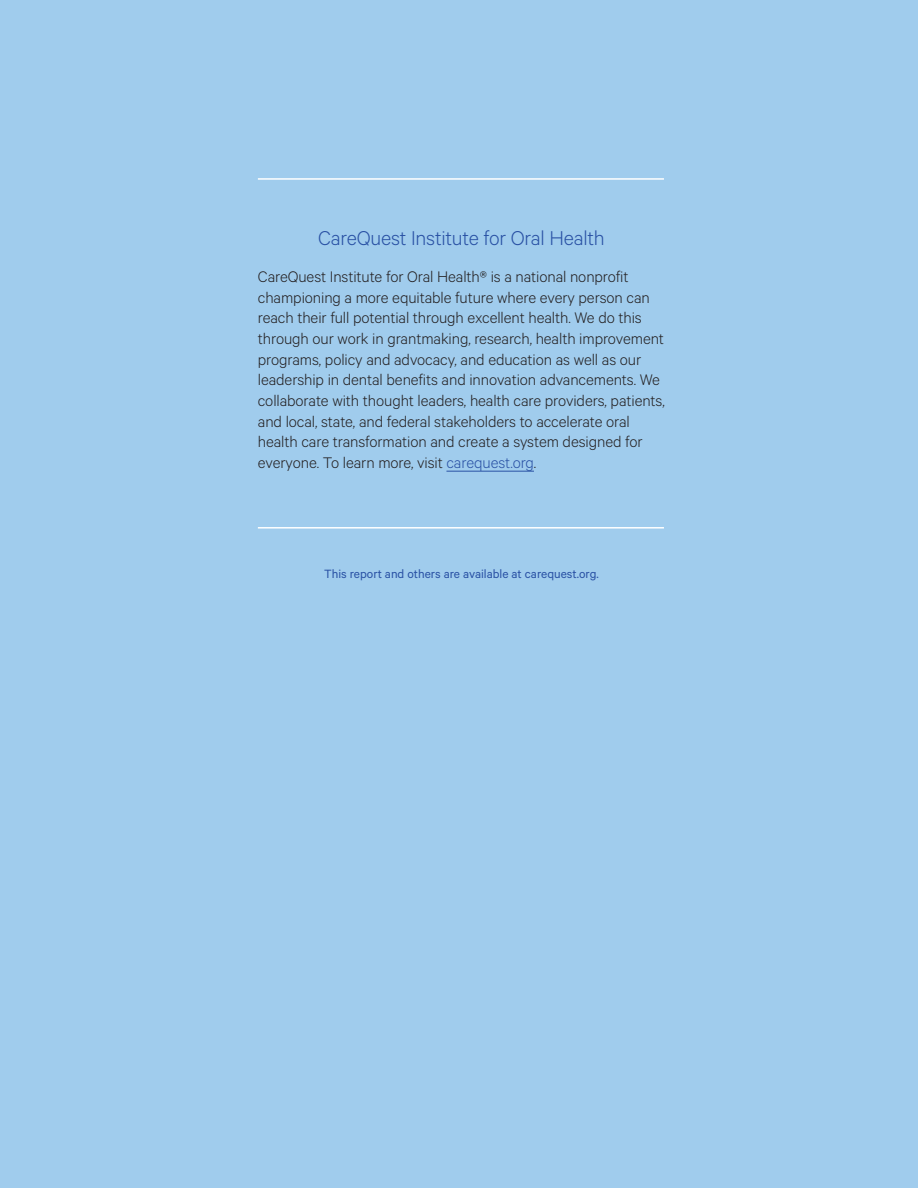
<style>
.page{position:relative;width:918px;height:1188px;background:#a0cced}
.page>*{position:absolute;margin:0;border:0;box-sizing:border-box;transform-origin:0 0}
.t1{font:300 22.5px "Calibre";letter-spacing:-.01em;color:#2951a4}
.t2{font:300 17.25px/20.7px "Calibre";letter-spacing:-.005em;color:#231f20}
.t3{font:13.5px "Calibre";color:#2951a4}
.s1{color:#2951a4}
</style>
<div class="page">
<hr style="left:446px;top:471px;width:88px;height:1px;background:#2951a4">
<hr style="left:258px;top:527px;width:406px;height:2px;background:#fff">
<hr style="left:258px;top:178px;width:406px;height:2px;background:#fff">
<h1 class="t1" style="left:318px;top:225px;width:288px">CareQuest Institute for Oral Health</h1>
<p class="t2" style="left:258px;top:265px;width:408px">CareQuest Institute for Oral Health® is a national nonprofit championing a more equitable future where every person can reach their full potential through excellent health. We do this through our work in grantmaking, research, health improvement programs, policy and advocacy, and education as well as our leadership in dental benefits and innovation advancements. We collaborate with thought leaders, health care providers, patients, and local, state, and federal stakeholders to accelerate oral health care transformation and create a system designed for everyone. To learn more, visit <span class="s1">carequest.org</span>.</p>
<p class="t3" style="left:324px;top:566px;width:276px">This report and others are available at carequest.org.</p>
</div>
